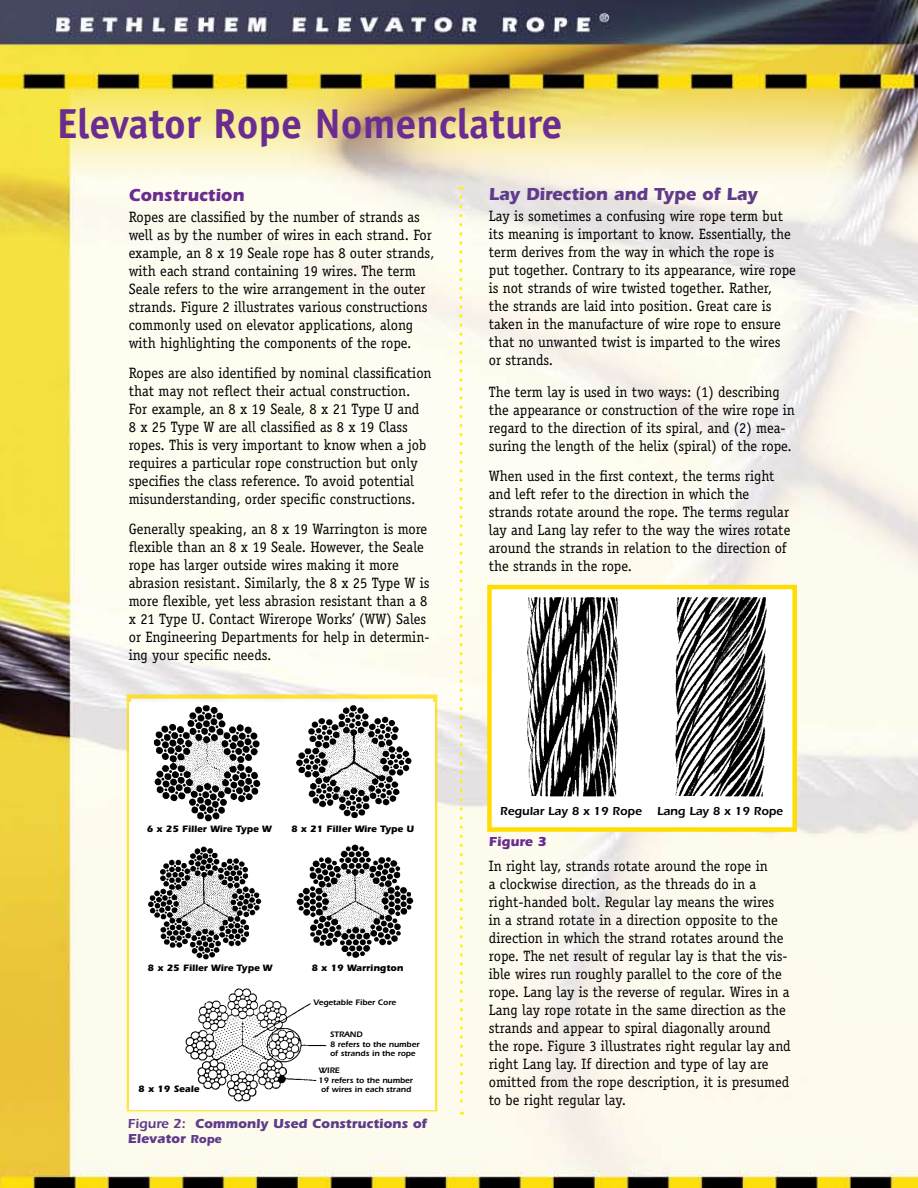
<style>
.page{position:relative;width:918px;height:1188px;background:#fff}
.page>*{position:absolute;margin:0;border:0;box-sizing:border-box;transform-origin:0 0}
.t1{font:700 42px "Officina Sans";color:#6a2c91}
.t2{font:700 18px "Itc Eras";color:#5f3b8a}
.t3{font:700 18px "Itc Eras";color:#6a2c91}
.t4{font:15px/18px "Officina Serif";color:#000}
.t5{font:700 13.5px/15px "Itc Eras";color:#5f3b8a}
.t6{font:700 13.5px "Itc Eras";color:#6a2c91}
.t7{font:600 12px "Itc Eras";color:#000}
.t8{font:700 9.6px "Itc Eras";color:#000}
.t9{font:600 8.25px/9.8px "Itc Eras";color:#000}
.s1{font-weight:600}
.s2{font-size:12px}
</style>
<div class="page">
<img style="left:0;top:0;width:918px;height:1188px">
<svg style="left:458px;top:187px;width:6px;height:928px"></svg>
<div style="left:127px;top:694px;width:310px;height:417px;background:#fff;border:4px solid #fd0"></div>
<img style="left:130px;top:702px;width:305px;height:408px">
<div style="left:487px;top:585px;width:310px;height:247px;background:#fff;border:4px solid #fd0"></div>
<img style="left:675px;top:597px;width:92px;height:200px">
<img style="left:527px;top:597px;width:92px;height:200px">
<h1 class="t1" style="left:57px;top:98px;width:507px">Elevator Rope Nomenclature</h1>
<p class="t3" style="left:129px;top:185px;width:117px">Construction</p>
<p class="t4" style="left:129px;top:208px;width:307px">Ropes are classified by the number of strands as well as by the number of wires in each strand. For example, an 8 x 19 Seale rope has 8 outer strands, with each strand containing 19 wires. The term Seale refers to the wire arrangement in the outer strands. Figure 2 illustrates various constructions commonly used on elevator applications, along with highlighting the components of the rope.</p>
<p class="t4" style="left:129px;top:364px;width:304px">Ropes are also identified by nominal classification that may not reflect their actual construction.<br>For example, an 8 x 19 Seale, 8 x 21 Type U and<br>8 x 25 Type W are all classified as 8 x 19 Class ropes. This is very important to know when a job requires a particular rope construction but only specifies the class reference. To avoid potential misunderstanding, order specific constructions.</p>
<p class="t4" style="left:129px;top:520px;width:302px">Generally speaking, an 8 x 19 Warrington is more flexible than an 8 x 19 Seale. However, the Seale rope has larger outside wires making it more abrasion resistant. Similarly, the 8 x 25 Type W is more flexible, yet less abrasion resistant than a 8 x 21 Type U. Contact Wirerope Works’ (WW) Sales or Engineering Departments for help in determin&shy;ing your specific needs.</p>
<p class="t2" style="left:489px;top:184px;width:270px">Lay Direction and Type of Lay</p>
<p class="t4" style="left:489px;top:207px;width:309px">Lay is sometimes a confusing wire rope term but its meaning is important to know. Essentially, the term derives from the way in which the rope is put together. Contrary to its appearance, wire rope is not strands of wire twisted together. Rather,<br>the strands are laid into position. Great care is taken in the manufacture of wire rope to ensure that no unwanted twist is imparted to the wires or strands.</p>
<p class="t4" style="left:489px;top:383px;width:308px">The term lay is used in two ways: (1) describing the appearance or construction of the wire rope in regard to the direction of its spiral, and (2) mea&shy;suring the length of the helix (spiral) of the rope.</p>
<p class="t4" style="left:489px;top:467px;width:303px">When used in the first context, the terms right and left refer to the direction in which the strands rotate around the rope. The terms regular lay and Lang lay refer to the way the wires rotate around the strands in relation to the direction of the strands in the rope.</p>
<p class="t8" style="left:147px;top:823px;width:126px">6 x 25 Filler Wire Type W</p>
<p class="t8" style="left:291px;top:823px;width:124px">8 x 21 Filler Wire Type U</p>
<p class="t8" style="left:148px;top:962px;width:126px">8 x 25 Filler Wire Type W</p>
<p class="t8" style="left:312px;top:962px;width:93px">8 x 19 Warrington</p>
<p class="t9" style="left:314px;top:998px;width:84px">Vegetable Fiber Core</p>
<p class="t9" style="left:330px;top:1029px;width:91px">STRAND<br>8 refers to the number of strands in the rope</p>
<p class="t9" style="left:319px;top:1065px;width:96px">WIRE<br>19 refers to the number</p>
<p class="t8" style="left:138px;top:1083px;width:63px">8 x 19 Seale</p>
<p class="t9" style="left:321px;top:1085px;width:92px">of wires in each strand</p>
<p class="t5" style="left:128px;top:1116px;width:301px"><span class="s1">Figure 2:</span> Commonly Used Constructions of<br>Elevator <span class="s2">Rope</span></p>
<p class="t7" style="left:500px;top:804px;width:143px">Regular Lay 8 x 19 Rope</p>
<p class="t7" style="left:657px;top:804px;width:127px">Lang Lay 8 x 19 Rope</p>
<p class="t6" style="left:489px;top:834px;width:59px">Figure 3</p>
<p class="t4" style="left:489px;top:857px;width:303px">In right lay, strands rotate around the rope in<br>a clockwise direction, as the threads do in a right-handed bolt. Regular lay means the wires<br>in a strand rotate in a direction opposite to the direction in which the strand rotates around the rope. The net result of regular lay is that the vis&shy;ible wires run roughly parallel to the core of the rope. Lang lay is the reverse of regular. Wires in a Lang lay rope rotate in the same direction as the strands and appear to spiral diagonally around the rope. Figure 3 illustrates right regular lay and right Lang lay. If direction and type of lay are omitted from the rope description, it is presumed to be right regular lay.</p>
</div>
